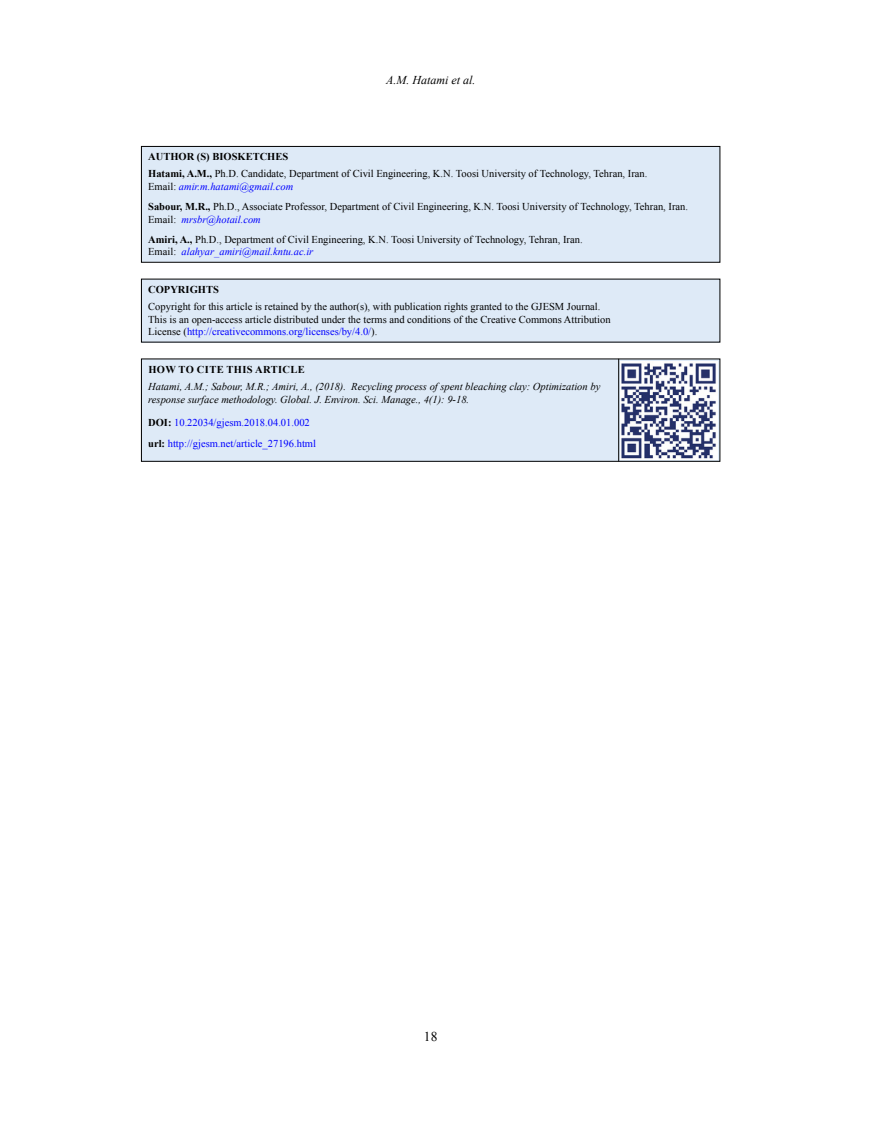
<style>
.page{position:relative;width:872px;height:1127px;background:#fff}
.page>*{position:absolute;margin:0;border:0;box-sizing:border-box;transform-origin:0 0}
.t1{font:13.5px "Times New Roman";color:#000}
.t2{font:italic 12px "Times New Roman";color:#000}
.t3{font:10.5px/20.1px "Times New Roman";color:#000}
.t4{font:italic 10.5px/12.6px "Times New Roman";color:#000}
.t5{font:10.5px/21.6px "Times New Roman";color:#00f}
.t6{font:italic 10.5px "Times New Roman";color:#00f}
.t7{font:700 10.5px "Times New Roman";letter-spacing:.035em;color:#000}
.t8{font:700 10.5px "Times New Roman";color:#000}
.s1{font-weight:700}
.s2{font-style:italic;color:#00f}
.s3{font-style:normal;color:#000}
.s4{color:#00f}
.s5{font-weight:700;color:#000}
</style>
<div class="page">
<div style="left:141px;top:146px;width:579px;height:116px;background:#deeaf7"></div>
<div style="left:141px;top:146px;width:579px;height:117px;border:1px solid #000"></div>
<div style="left:141px;top:279px;width:579px;height:63px;background:#deeaf7"></div>
<div style="left:141px;top:359px;width:579px;height:102px;background:#deeaf7"></div>
<div style="left:141px;top:358px;width:579px;height:104px;border:1px solid #000"></div>
<hr style="left:618px;top:359px;width:1px;height:102px;background:#000">
<img style="left:620px;top:361px;width:98px;height:98px">
<p class="t2" style="left:386px;top:72px;width:91px">A.M. Hatami et al.</p>
<p class="t3" style="left:148px;top:148px;width:500px;line-height:17.1px"><span class="s1">AUTHOR (S) BIOSKETCHES<br>Hatami, A.M.,</span> Ph.D. Candidate, Department of Civil Engineering, K.N. Toosi University of Technology, Tehran, Iran.</p>
<p class="t3" style="left:148px;top:176px;width:541px">Email: <span class="s2">amir.m.hatami@gmail.com<br></span><span class="s1">Sabour, M.R.,</span> Ph.D., Associate Professor, Department of Civil Engineering, K.N. Toosi University of Technology, Tehran, Iran.</p>
<p class="t3" style="left:148px;top:209px;width:436px">Email: <span class="s2">mrsbr@hotail.com<br></span><span class="s1">Amiri, A.,</span> Ph.D., Department of Civil Engineering, K.N. Toosi University of Technology, Tehran, Iran.</p>
<p class="t6" style="left:148px;top:245px;width:167px"><span class="s3">Email:</span> alahyar_amiri@mail.kntu.ac.ir</p>
<p class="t8" style="left:148px;top:282px;width:72px">COPYRIGHTS</p>
<p class="t3" style="left:148px;top:300px;width:464px;line-height:12.6px">Copyright for this article is retained by the author(s), with publication rights granted to the GJESM Journal.<br>This is an open-access article distributed under the terms and conditions of the Creative Commons Attribution<br>License (<span class="s4">http://creativecommons.org/licenses/by/4.0/</span>).</p>
<p class="t7" style="left:148px;top:362px;width:158px">HOW TO CITE THIS ARTICLE</p>
<p class="t4" style="left:148px;top:380px;width:453px">Hatami, A.M.; Sabour, M.R.; Amiri, A., (2018). Recycling process of spent bleaching clay: Optimization by response surface methodology. Global. J. Environ. Sci. Manage., 4(1): 9-18.</p>
<p class="t5" style="left:148px;top:411px;width:169px"><span class="s5">DOI:</span> 10.22034/gjesm.2018.04.01.002 <span class="s5">url:</span> http://gjesm.net/article_27196.html</p>
<p class="t1" style="left:424px;top:1027px;width:15px">18</p>
</div>
